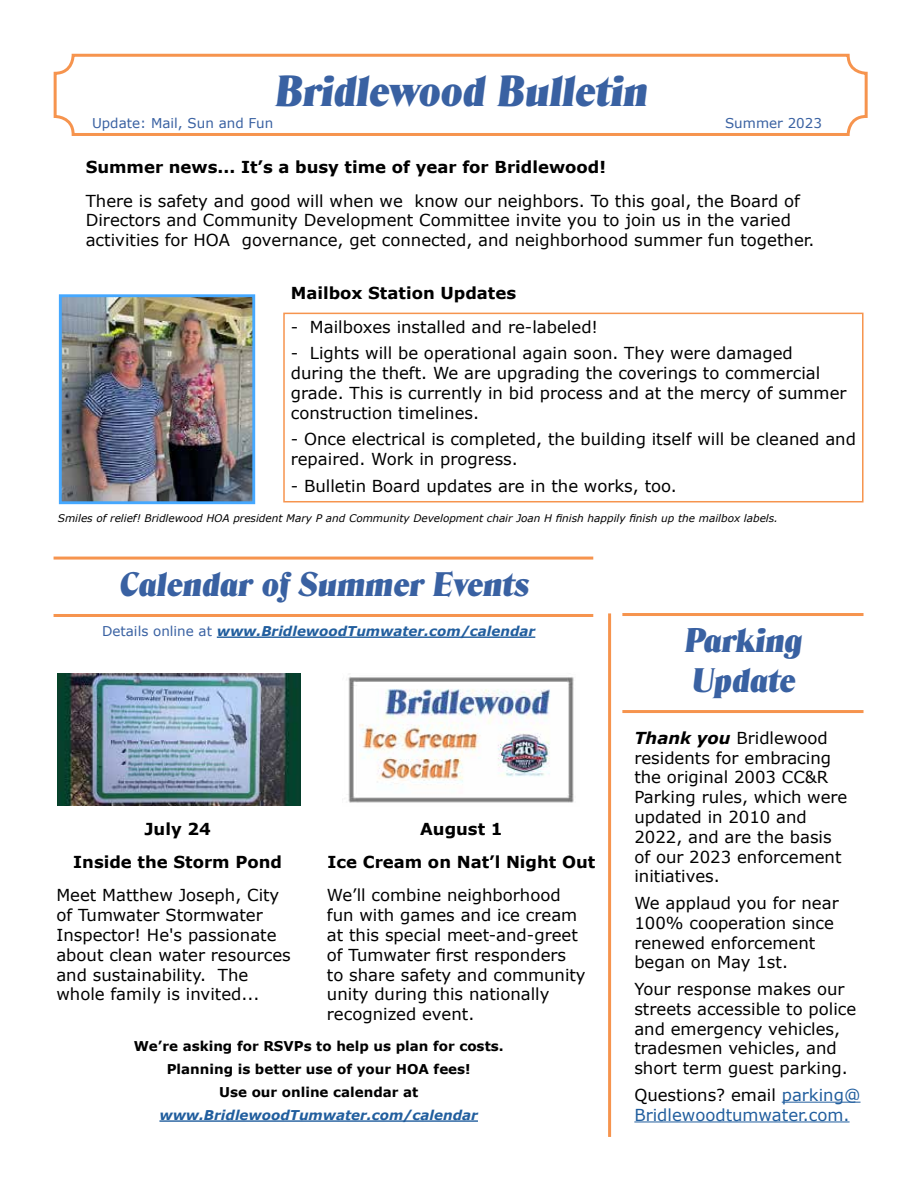
<style>
.page{position:relative;width:918px;height:1188px;background:#fff}
.page>*{position:absolute;margin:0;border:0;box-sizing:border-box;transform-origin:0 0}
.t1{font:italic 900 42px "Denver Serial";color:#3961a2}
.t2{font:italic 900 33px/39.6px "Denver Serial";color:#3961a2}
.t3{font:16.5px/19.8px "Verdana";color:#000}
.t4{font:700 16.5px/33.3px "Verdana";color:#000;text-align:center}
.t5{font:16.5px/19.8px "Verdana";color:#215e9e}
.t6{font:700 13.5px/23px "Verdana";color:#000;text-align:center}
.t7{font:italic 700 13.5px "Verdana";color:#215e9e}
.t8{font:13.5px "Verdana";color:#3961a2}
.t9{font:italic 10.5px "Verdana";color:#000}
.s1{font-weight:400;font-style:normal;color:#3961a2}
.s2{font-weight:700;font-style:italic}
.s3{color:#000}
</style>
<div class="page">
<div style="left:54px;top:54px;width:814px;height:82px;border:3px solid #f6944e;border-radius:18px"></div>
<div style="left:283px;top:313px;width:581px;height:189px;border:2px solid #f6944e"></div>
<hr style="left:54px;top:614px;width:539px;height:3px;background:#f6944e">
<hr style="left:54px;top:557px;width:539px;height:3px;background:#f6944e">
<img style="left:348px;top:677px;width:226px;height:126px">
<hr style="left:159px;top:1120px;width:319px;height:2px;background:#215e9e">
<img style="left:58px;top:673px;width:242px;height:132px">
<img style="left:63px;top:298px;width:188px;height:202px">
<div style="left:59px;top:294px;width:196px;height:210px;border:3px solid #45a8ff"></div>
<hr style="left:217px;top:637px;width:318px;height:1px;background:#215e9e">
<hr style="left:782px;top:1102px;width:79px;height:1px;background:#215e9e">
<hr style="left:634px;top:1121px;width:216px;height:1px;background:#215e9e">
<hr style="left:622px;top:710px;width:242px;height:3px;background:#f6944e">
<hr style="left:622px;top:613px;width:242px;height:3px;background:#f6944e">
<hr style="left:608px;top:613px;width:3px;height:524px;background:#f6944e">
<h1 class="t1" style="left:274px;top:67px;width:374px">Bridlewood Bulletin</h1>
<p class="t8" style="left:92px;top:114px;width:183px">Update: Mail, Sun and Fun</p>
<p class="t8" style="left:725px;top:114px;width:98px">Summer 2023</p>
<p class="t4" style="left:86px;top:150px;width:522px">Summer news... It’s a busy time of year for Bridlewood!</p>
<p class="t3" style="left:86px;top:190px;width:730px">There is safety and good will when we know our neighbors. To this goal, the Board of<br>Directors and Community Development Committee invite you to join us in the varied activities for HOA governance, get connected, and neighborhood summer fun together.</p>
<p class="t4" style="left:291px;top:276px;width:227px">Mailbox Station Updates</p>
<p class="t3" style="left:291px;top:317px;width:309px">- Mailboxes installed and re-labeled!</p>
<p class="t3" style="left:291px;top:343px;width:557px">- Lights will be operational again soon. They were damaged during the theft. We are upgrading the coverings to commercial grade. This is currently in bid process and at the mercy of summer construction timelines.</p>
<p class="t3" style="left:291px;top:429px;width:567px">- Once electrical is completed, the building itself will be cleaned and repaired. Work in progress.</p>
<p class="t3" style="left:291px;top:476px;width:388px">- Bulletin Board updates are in the works, too.</p>
<p class="t9" style="left:58px;top:511px;width:722px">Smiles of relief! Bridlewood HOA president Mary P and Community Development chair Joan H finish happily finish up the mailbox labels.</p>
<h2 class="t2" style="left:119px;top:565px;width:411px">Calendar of Summer Events</h2>
<p class="t7" style="left:102px;top:622px;width:435px"><span class="s1">Details online at</span> www.BridlewoodTumwater.com/calendar</p>
<p class="t4" style="left:73px;top:812px;width:210px">July 24<br>Inside the Storm Pond</p>
<p class="t3" style="left:56px;top:885px;width:236px">Meet Matthew Joseph, City of Tumwater Stormwater<br>Inspector! He's passionate about clean water resources and sustainability. The whole family is invited...</p>
<p class="t4" style="left:327px;top:812px;width:269px">August 1<br>Ice Cream on Nat’l Night Out</p>
<p class="t3" style="left:327px;top:885px;width:260px">We’ll combine neighborhood fun with games and ice cream at this special meet-and-greet of Tumwater first responders to share safety and community unity during this nationally recognized event.</p>
<p class="t6" style="left:134px;top:1035px;width:371px">We’re asking for RSVPs to help us plan for costs.<br>Planning is better use of your HOA fees!<br>Use our online calendar at</p>
<p class="t7" style="left:159px;top:1106px;width:320px">www.BridlewoodTumwater.com/calendar</p>
<h2 class="t2" style="left:684px;top:621px;width:119px">Parking<br>Update</h2>
<p class="t3" style="left:634px;top:728px;width:215px"><span class="s2">Thank you</span> Bridlewood residents for embracing the original 2003 CC&amp;R<br>Parking rules, which were updated in 2010 and<br>2022, and are the basis of our 2023 enforcement initiatives.</p>
<p class="t3" style="left:634px;top:893px;width:206px">We applaud you for near<br>100% cooperation since renewed enforcement began on May 1st.</p>
<p class="t3" style="left:634px;top:979px;width:223px">Your response makes our streets accessible to police and emergency vehicles, tradesmen vehicles, and short term guest parking.</p>
<p class="t5" style="left:634px;top:1085px;width:228px"><span class="s3">Questions? email</span> parking@<br>Bridlewoodtumwater.com.</p>
</div>
